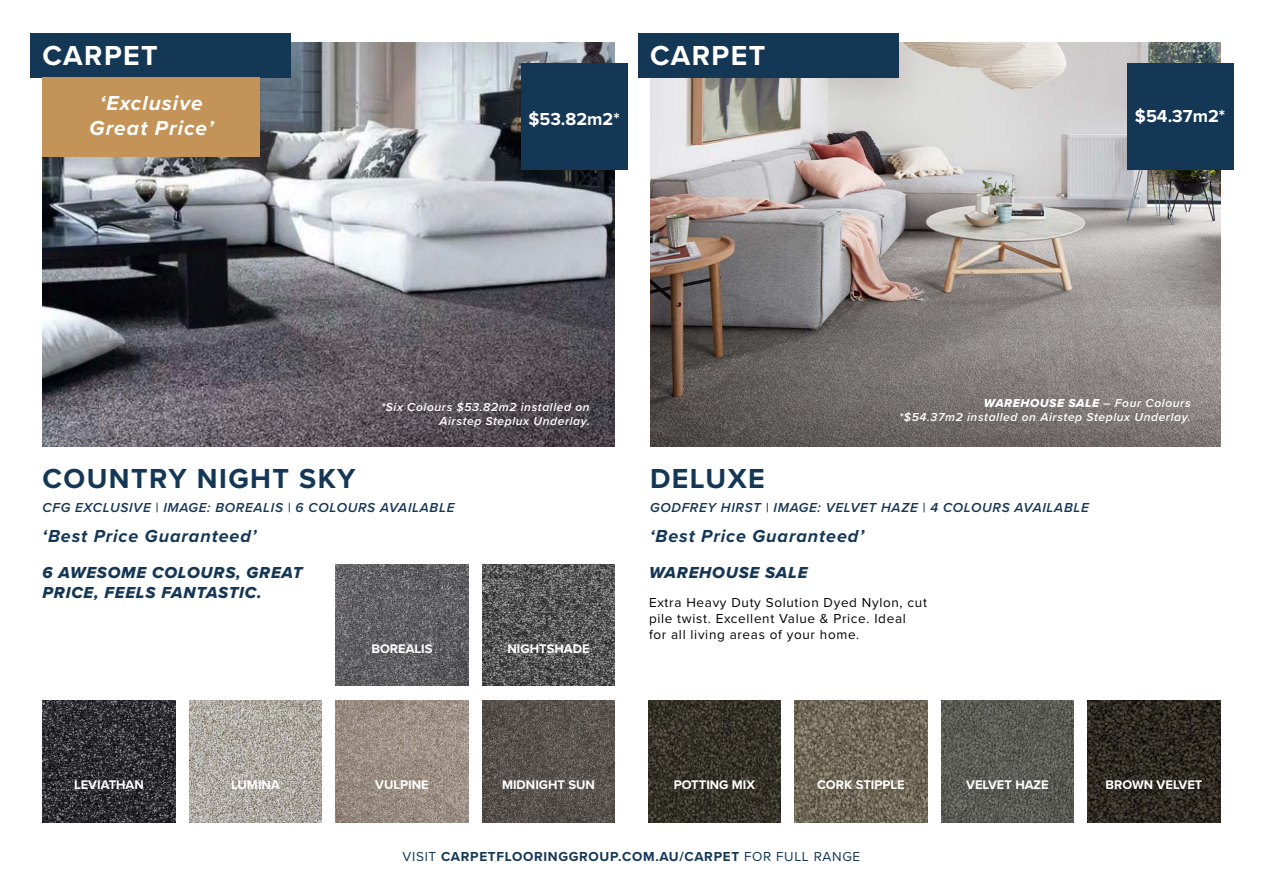
<style>
.page{position:relative;width:1263px;height:893px;background:#fff}
.page>*{position:absolute;margin:0;border:0;box-sizing:border-box;transform-origin:0 0}
.t1{font:700 28.5px "Proxima Nova";letter-spacing:.05em;color:#153756}
.t2{font:700 28.5px "Proxima Nova";letter-spacing:.05em;color:#fff}
.t3{font:italic 700 21px/25.2px "Proxima Nova";letter-spacing:.05em;color:#fff;text-align:center}
.t4{font:italic 700 18px "Proxima Nova";letter-spacing:.05em;color:#153756}
.t5{font:700 18px "Proxima Nova";color:#fff}
.t6{font:16.5px/19.8px "Proxima Nova Extrabld It";letter-spacing:.05em;color:#153756}
.t7{font:13.5px/16.2px "Proxima Nova";letter-spacing:.05em;color:#000}
.t8{font:italic 600 13.5px "Proxima Nova";letter-spacing:.05em;color:#153756}
.t9{font:700 13.5px "Proxima Nova";letter-spacing:.05em;color:#153756}
.t10{font:700 12.9px "Proxima Nova";color:#fff}
.t11{font:italic 600 12px/14.4px "Proxima Nova";letter-spacing:.05em;color:#fff;text-align:right}
.t12{font:12px "Proxima Nova Extrabld It";letter-spacing:.05em;color:#fff}
.s1{font-family:"Proxima Nova";font-weight:600;font-style:italic}
.s2{font-weight:400}
</style>
<div class="page">
<img style="left:43px;top:43px;width:571px;height:403px">
<img style="left:650px;top:43px;width:570px;height:403px">
<div style="left:1127px;top:64px;width:106px;height:106px;background:#153756"></div>
<div style="left:521px;top:64px;width:106px;height:106px;background:#153756"></div>
<div style="left:31px;top:33px;width:260px;height:45px;background:#153756"></div>
<div style="left:638px;top:33px;width:260px;height:45px;background:#153756"></div>
<img style="left:941px;top:701px;width:133px;height:121px">
<img style="left:336px;top:701px;width:132px;height:121px">
<img style="left:336px;top:564px;width:132px;height:122px">
<img style="left:648px;top:701px;width:133px;height:121px">
<img style="left:43px;top:701px;width:132px;height:121px">
<img style="left:1088px;top:701px;width:132px;height:121px">
<img style="left:482px;top:701px;width:133px;height:121px">
<img style="left:482px;top:564px;width:133px;height:122px">
<img style="left:795px;top:701px;width:132px;height:121px">
<img style="left:189px;top:701px;width:133px;height:121px">
<div style="left:43px;top:77px;width:217px;height:80px;background:#c39357"></div>
<h1 class="t2" style="left:43px;top:34px;width:117px">CARPET</h1>
<h1 class="t2" style="left:650px;top:34px;width:117px">CARPET</h1>
<h2 class="t3" style="left:90px;top:90px;width:125px">‘Exclusive<br>Great Price’</h2>
<h3 class="t5" style="left:528px;top:106px;width:93px">$53.82m2*</h3>
<h3 class="t5" style="left:1135px;top:103px;width:92px">$54.37m2*</h3>
<p class="t11" style="left:381px;top:399px;width:210px">*Six Colours $53.82m2 installed on<br>Airstep Steplux Underlay.</p>
<p class="t12" style="left:984px;top:394px;width:208px">WAREHOUSE SALE <span class="s1">– Four Colours</span></p>
<p class="t11" style="left:899px;top:409px;width:293px">*$54.37m2 installed on Airstep Steplux Underlay.</p>
<h1 class="t1" style="left:43px;top:457px;width:314px">COUNTRY NIGHT SKY</h1>
<h1 class="t1" style="left:650px;top:457px;width:116px">DELUXE</h1>
<p class="t8" style="left:43px;top:498px;width:413px">CFG EXCLUSIVE | IMAGE: BOREALIS | 6 COLOURS AVAILABLE</p>
<p class="t8" style="left:650px;top:498px;width:440px">GODFREY HIRST | IMAGE: VELVET HAZE | 4 COLOURS AVAILABLE</p>
<h3 class="t4" style="left:43px;top:522px;width:215px">‘Best Price Guaranteed’</h3>
<h3 class="t4" style="left:650px;top:522px;width:215px">‘Best Price Guaranteed’</h3>
<p class="t6" style="left:43px;top:562px;width:261px">6 AWESOME COLOURS, GREAT<br>PRICE, FEELS FANTASTIC.</p>
<p class="t10" style="left:371px;top:639px;width:63px">BOREALIS</p>
<p class="t10" style="left:507px;top:639px;width:83px">NIGHTSHADE</p>
<p class="t6" style="left:649px;top:562px;width:160px">WAREHOUSE SALE</p>
<p class="t7" style="left:649px;top:594px;width:279px">Extra Heavy Duty Solution Dyed Nylon, cut pile twist. Excellent Value &amp; Price. Ideal<br>for all living areas of your home.</p>
<p class="t10" style="left:74px;top:775px;width:71px">LEVIATHAN</p>
<p class="t10" style="left:502px;top:775px;width:94px">MIDNIGHT SUN</p>
<p class="t10" style="left:674px;top:775px;width:83px">POTTING MIX</p>
<p class="t10" style="left:1105px;top:775px;width:98px">BROWN VELVET</p>
<p class="t10" style="left:231px;top:775px;width:50px">LUMINA</p>
<p class="t10" style="left:817px;top:775px;width:89px">CORK STIPPLE</p>
<p class="t10" style="left:375px;top:775px;width:55px">VULPINE</p>
<p class="t10" style="left:966px;top:775px;width:84px">VELVET HAZE</p>
<p class="t9" style="left:403px;top:846px;width:459px"><span class="s2">VISIT</span> CARPETFLOORINGGROUP.COM.AU/CARPET <span class="s2">FOR FULL RANGE</span></p>
</div>
